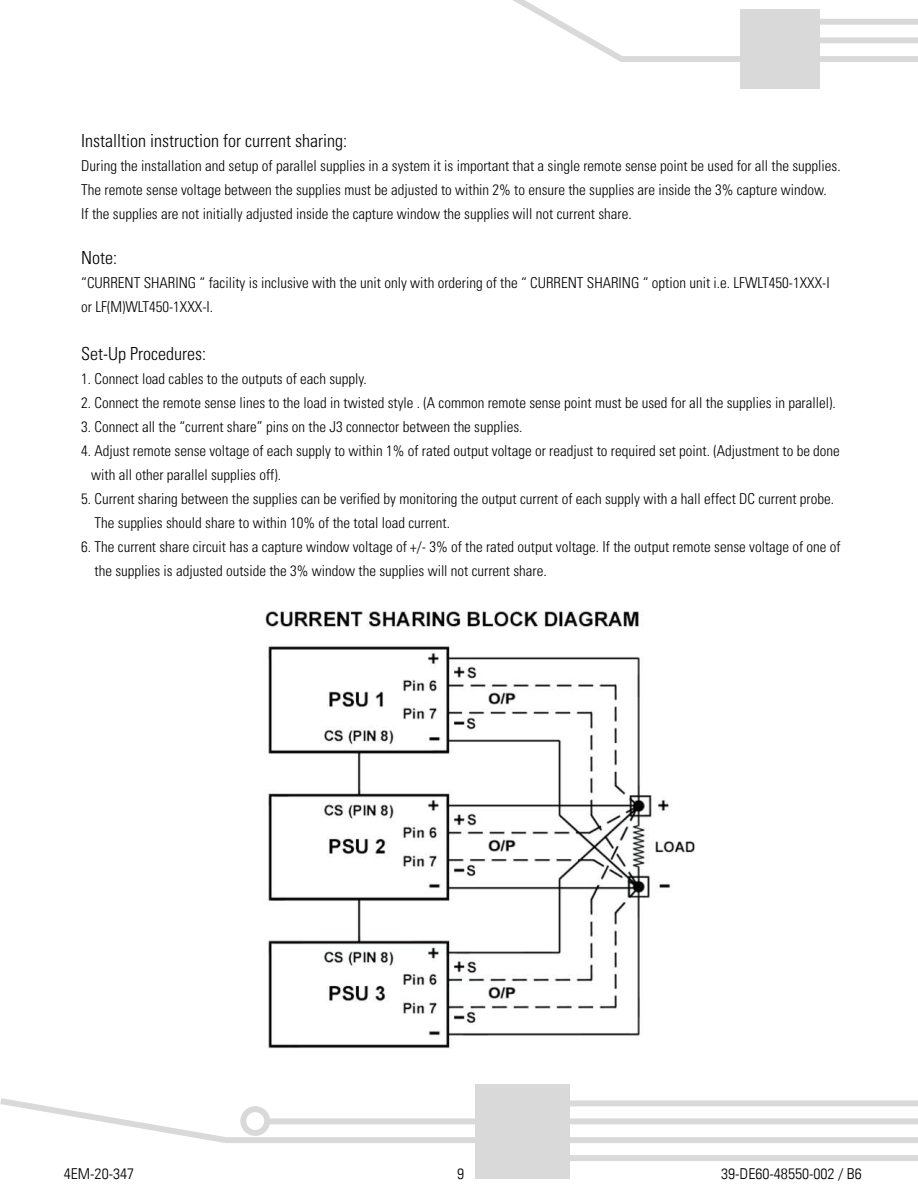
<style>
.page{position:relative;width:918px;height:1188px;background:#fff}
.page>*{position:absolute;margin:0;border:0;box-sizing:border-box;transform-origin:0 0}
.t1{font:300 condensed 18px "Univers LT Std";color:#000}
.t2{font:300 condensed 15px/24px "Univers LT Std";color:#000}
.t3{font:300 condensed 15px "Univers LT";color:#000;scale:1.06 1}
</style>
<div class="page">
<div style="left:740px;top:9px;width:80px;height:79px;background:#d9d9d9"></div>
<svg style="left:513px;top:0;width:405px;height:62px"></svg>
<div style="left:475px;top:1084px;width:95px;height:94px;background:#d9d9d9"></div>
<svg style="left:0;top:1098px;width:918px;height:45px"></svg>
<div style="left:564px;top:1155px;width:354px;height:6px;background:#d9d9d9"></div>
<img style="left:265px;top:610px;width:431px;height:439px">
<p class="t1" style="left:81px;top:133px;width:267px">Installtion instruction for current sharing:</p>
<p class="t2" style="left:81px;top:154px;width:761px">During the installation and setup of parallel supplies in a system it is important that a single remote sense point be used for all the supplies.<br>The remote sense voltage between the supplies must be adjusted to within 2% to ensure the supplies are inside the 3% capture window.<br>If the supplies are not initially adjusted inside the capture window the supplies will not current share.</p>
<p class="t1" style="left:81px;top:251px;width:37px">Note:</p>
<p class="t2" style="left:81px;top:272px;width:750px">“CURRENT SHARING “ facility is inclusive with the unit only with ordering of the “ CURRENT SHARING “ option unit i.e. LFWLT450-1XXX-I or LF(M)WLT450-1XXX-I.</p>
<p class="t1" style="left:81px;top:347px;width:126px">Set-Up Procedures:</p>
<p class="t2" style="left:81px;top:368px;width:287px">1. Connect load cables to the outputs of each supply.</p>
<p class="t2" style="left:81px;top:392px;width:756px">2. Connect the remote sense lines to the load in twisted style . (A common remote sense point must be used for all the supplies in parallel).</p>
<p class="t2" style="left:81px;top:416px;width:443px">3. Connect all the “current share” pins on the J3 connector between the supplies.</p>
<p class="t2" style="left:91px;top:440px;width:750px;text-indent:-10px">4. Adjust remote sense voltage of each supply to within 1% of rated output voltage or readjust to required set point. (Adjustment to be done with all other parallel supplies off).</p>
<p class="t2" style="left:95px;top:488px;width:741px;text-indent:-13px">5. Current sharing between the supplies can be verified by monitoring the output current of each supply with a hall effect DC current probe.<br>The supplies should share to within 10% of the total load current.</p>
<p class="t2" style="left:95px;top:536px;width:748px;text-indent:-13px">6. The current share circuit has a capture window voltage of +/- 3% of the rated output voltage. If the output remote sense voltage of one of the supplies is adjusted outside the 3% window the supplies will not current share.</p>
<p class="t3" style="left:64px;top:1168px;width:68px">4EM-20-347</p>
<p class="t3" style="left:457px;top:1168px;width:8px">9</p>
<p class="t3" style="left:721px;top:1168px;width:134px">39-DE60-48550-002 / B6</p>
</div>
